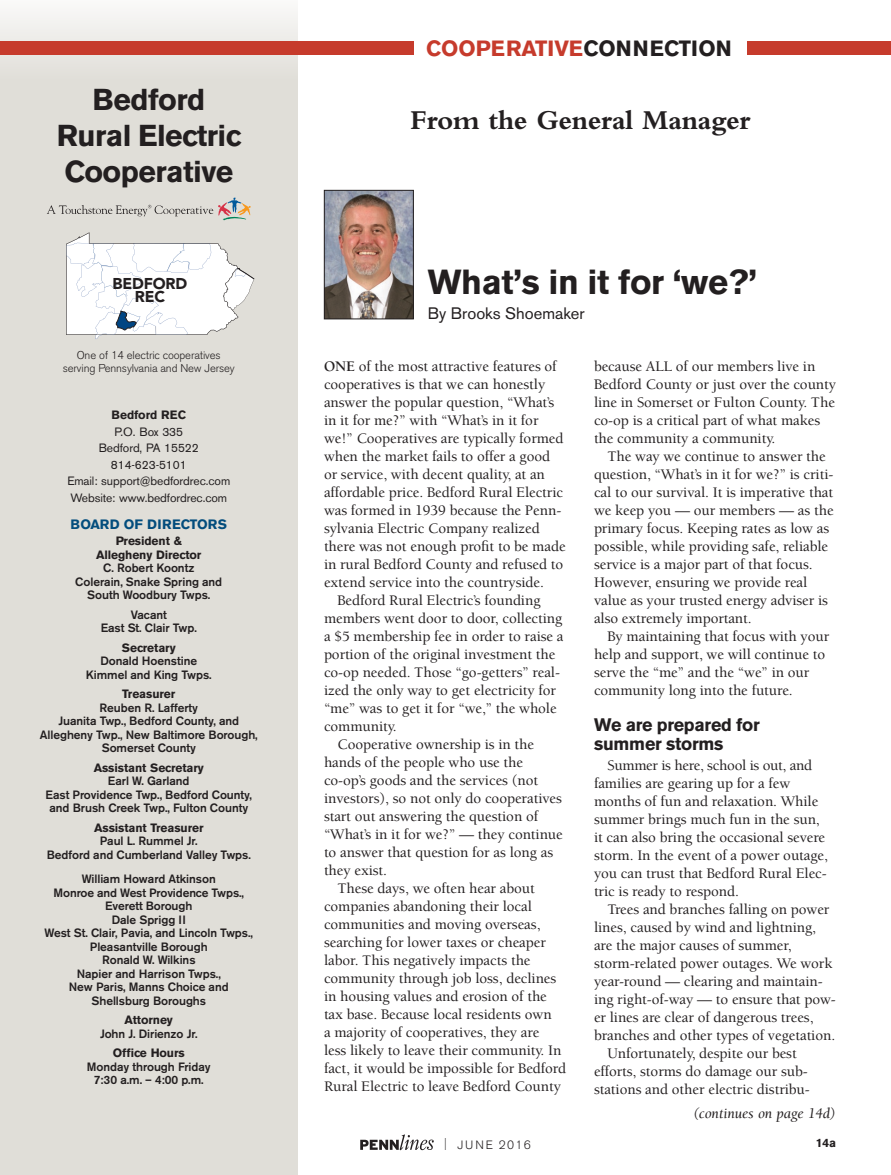
<style>
.page{position:relative;width:891px;height:1175px;background:#fff}
.page>*{position:absolute;margin:0;border:0;box-sizing:border-box;transform-origin:0 0}
.General_Manager_Stor{font:700 34.5px "Akzidenz Grotesk BE";letter-spacing:-.01em;color:#231f20}
.Sidebar-Header{font:700 30px/36px "Akzidenz Grotesk BE";letter-spacing:-.02em;color:#231f20;text-align:center}
.From_the_General_Man{font:700 28.5px "Bembo";letter-spacing:-.01em;color:#231f20}
.Coop_Header{font:700 21.9px "Akzidenz Grotesk BE";color:#c63b2c}
.Body_Subheads{font:700 18px/19.5px "Akzidenz Grotesk BE";letter-spacing:-.015em;color:#231f20}
.Author_byline-no_Dec{font:16.5px "Akzidenz Grotesk BE";color:#231f20}
.t1{font:900 15.6px/12.8px "Avenir LT Std";letter-spacing:-.01em;color:#231f20;text-align:center}
.Body_Copy{font:500 15px/18px "Berkeley Std";letter-spacing:-.005em;color:#231f20}
.Body_Copy_First_Para{font:500 15px/18px "Berkeley Std";letter-spacing:-.005em;color:#231f20}
.General_Manager-Cont{font:italic 15px "Berkeley Std";letter-spacing:-.01em;color:#231f20}
.Sidebar_Board_of_Dir{font:700 13.5px "Akzidenz Grotesk BE";letter-spacing:.015em;color:#034d7d}
.Sidebar-Body_Copy{font:500 12px/13.5px "Akzidenz Grotesk BE";letter-spacing:-.005em;color:#231f20;text-align:center}
.Sidebar-Subheads{font:700 12px/13.5px "Akzidenz Grotesk BE";letter-spacing:-.01em;color:#231f20;text-align:center}
.Sidebar_Contact_Info{font:12px/16.5px "Akzidenz Grotesk BE";letter-spacing:-.01em;color:#231f20;text-align:center}
.t2{font:300 12px "Akzidenz Grotesk BE";letter-spacing:.13em;color:#231f20}
.Sidebar-Map_text{font:300 11.25px/13.5px "Akzidenz Grotesk BE";letter-spacing:-.01em;color:#231f20;text-align:center}
.s1{font-weight:700}
.s2{color:#231f20}
.s3{font-stretch:condensed}
</style>
<div class="page">
<svg style="left:360px;top:1134px;width:74px;height:16px"></svg>
<div style="left:0;top:0;width:298px;height:1174px;background:#e0ded8"></div>
<img style="left:326px;top:192px;width:86px;height:125px">
<div style="left:324px;top:190px;width:90px;height:129px;border:1px solid #231f20"></div>
<svg style="left:47px;top:197px;width:204px;height:24px"></svg>
<div style="left:747px;top:41px;width:144px;height:13px;background:#c63b2c"></div>
<div style="left:1px;top:41px;width:413px;height:13px;background:#c63b2c"></div>
<svg style="left:66px;top:232px;width:188px;height:107px"></svg>
<p class="Sidebar-Header" style="left:57px;top:82px;width:185px">Bedford<br>Rural Electric<br>Cooperative</p>
<p class="t1" style="left:112px;top:277px;width:76px">BEDFORD<br>REC</p>
<p class="Sidebar-Map_text" style="left:63px;top:348px;width:174px">One of 14 electric cooperatives serving Pennsylvania and New Jersey</p>
<p class="Sidebar_Contact_Info" style="left:67px;top:407px;width:164px"><span class="s1">Bedford REC<br></span>P.O. Box 335<br>Bedford, PA 15522<br>814-623-5101<br>Email: support@bedfordrec.com<br>Website: www.bedfordrec.com</p>
<p class="Sidebar_Board_of_Dir" style="left:71px;top:516px;width:158px">BOARD OF DIRECTORS</p>
<p class="Sidebar-Subheads" style="left:96px;top:534px;width:107px">President &amp;<br>Allegheny Director</p>
<p class="Sidebar-Body_Copy" style="left:75px;top:561px;width:148px">C. Robert Koontz<br>Colerain, Snake Spring and<br>South Woodbury Twps.</p>
<p class="Sidebar-Body_Copy" style="left:101px;top:608px;width:98px">Vacant<br>East St. Clair Twp.</p>
<p class="Sidebar-Subheads" style="left:122px;top:641px;width:55px">Secretary</p>
<p class="Sidebar-Body_Copy" style="left:86px;top:654px;width:127px">Donald Hoenstine<br>Kimmel and King Twps.</p>
<p class="Sidebar-Subheads" style="left:122px;top:687px;width:54px">Treasurer</p>
<p class="Sidebar-Body_Copy" style="left:40px;top:701px;width:220px">Reuben R. Lafferty<br>Juanita Twp., Bedford County, and<br>Allegheny Twp., New Baltimore Borough,<br>Somerset County</p>
<p class="Sidebar-Subheads" style="left:94px;top:761px;width:112px">Assistant Secretary</p>
<p class="Sidebar-Body_Copy" style="left:46px;top:774px;width:208px">Earl W. Garland<br>East Providence Twp., Bedford County, and Brush Creek Twp., Fulton County</p>
<p class="Sidebar-Subheads" style="left:94px;top:821px;width:111px">Assistant Treasurer</p>
<p class="Sidebar-Body_Copy" style="left:47px;top:834px;width:206px">Paul L. Rummel Jr.<br>Bedford and Cumberland Valley Twps.</p>
<p class="Sidebar-Body_Copy" style="left:54px;top:872px;width:192px">William Howard Atkinson<br>Monroe and West Providence Twps.,<br>Everett Borough</p>
<p class="Sidebar-Body_Copy" style="left:45px;top:912px;width:210px">Dale Sprigg II<br>West St. Clair, Pavia, and Lincoln Twps.,<br>Pleasantville Borough<br>Ronald W. Wilkins<br>Napier and Harrison Twps.,<br>New Paris, Manns Choice and<br>Shellsburg Boroughs</p>
<p class="Sidebar-Subheads" style="left:125px;top:1013px;width:50px">Attorney</p>
<p class="Sidebar-Body_Copy" style="left:100px;top:1026px;width:99px">John J. Dirienzo Jr.</p>
<p class="Sidebar-Subheads" style="left:113px;top:1046px;width:73px">Office Hours</p>
<p class="Sidebar-Body_Copy" style="left:87px;top:1059px;width:125px">Monday through Friday<br>7:30 a.m. – 4:00 p.m.</p>
<p class="Coop_Header" style="left:426px;top:35px;width:307px">COOPERATIVE<span class="s2">CONNECTION</span></p>
<p class="From_the_General_Man" style="left:410px;top:104px;width:342px">From the General Manager</p>
<p class="General_Manager_Stor" style="left:428px;top:262px;width:331px">What’s in it for ‘we?’</p>
<p class="Author_byline-no_Dec" style="left:428px;top:304px;width:158px">By Brooks Shoemaker</p>
<p class="Body_Copy_First_Para" style="left:324px;top:357px;width:243px"><span class="s1">ONE</span> of the most attractive features of cooperatives is that we can honestly answer the popular question, “What’s in it for me?” with “What’s in it for we!” Cooperatives are typically formed when the market fails to offer a good or service, with decent quality, at an affordable price. Bedford Rural Electric was formed in 1939 because the Penn&shy;sylvania Electric Company realized there was not enough profit to be made in rural Bedford County and refused to extend service into the countryside.</p>
<p class="Body_Copy" style="left:324px;top:591px;width:241px;text-indent:14px">Bedford Rural Electric’s founding members went door to door, collecting a $5 membership fee in order to raise a portion of the original investment the co-op needed. Those “go-getters” real&shy;ized the only way to get electricity for “me” was to get it for “we,” the whole community.</p>
<p class="Body_Copy" style="left:324px;top:735px;width:240px;text-indent:14px">Cooperative ownership is in the hands of the people who use the co-op’s goods and the services (not investors), so not only do cooperatives start out answering the question of “What’s in it for we?” — they continue to answer that question for as long as they exist.</p>
<p class="Body_Copy" style="left:324px;top:879px;width:244px;text-indent:14px">These days, we often hear about companies abandoning their local communities and moving overseas, searching for lower taxes or cheaper labor. This negatively impacts the community through job loss, declines in housing values and erosion of the tax base. Because local residents own<br>a majority of cooperatives, they are<br>less likely to leave their community. In fact, it would be impossible for Bedford Rural Electric to leave Bedford County</p>
<p class="t2" style="left:444px;top:1137px;width:88px"><span class="s3">|</span> JUNE 2016</p>
<p class="Body_Copy" style="left:594px;top:357px;width:244px">because ALL of our members live in Bedford County or just over the county line in Somerset or Fulton County. The co-op is a critical part of what makes the community a community.</p>
<p class="Body_Copy" style="left:594px;top:447px;width:241px;text-indent:14px">The way we continue to answer the question, “What’s in it for we?” is criti&shy;cal to our survival. It is imperative that we keep you — our members — as the primary focus. Keeping rates as low as possible, while providing safe, reliable service is a major part of that focus.<br>However, ensuring we provide real value as your trusted energy adviser is also extremely important.</p>
<p class="Body_Copy" style="left:594px;top:627px;width:237px;text-indent:14px">By maintaining that focus with your help and support, we will continue to serve the “me” and the “we” in our community long into the future.</p>
<p class="Body_Subheads" style="left:594px;top:715px;width:167px">We are prepared for summer storms</p>
<p class="Body_Copy" style="left:594px;top:756px;width:236px;text-indent:14px">Summer is here, school is out, and families are gearing up for a few months of fun and relaxation. While summer brings much fun in the sun, it can also bring the occasional severe storm. In the event of a power outage, you can trust that Bedford Rural Elec&shy;tric is ready to respond.</p>
<p class="Body_Copy" style="left:594px;top:900px;width:243px;text-indent:14px">Trees and branches falling on power lines, caused by wind and lightning, are the major causes of summer, storm-related power outages. We work year-round — clearing and maintain&shy;ing right-of-way — to ensure that pow&shy;er lines are clear of dangerous trees, branches and other types of vegetation.</p>
<p class="Body_Copy" style="left:594px;top:1044px;width:217px;text-align:center">Unfortunately, despite our best efforts, storms do damage our sub&shy;stations and other electric distribu-</p>
<p class="General_Manager-Cont" style="left:693px;top:1105px;width:144px">(continues on page 14d)</p>
<p class="Sidebar-Subheads" style="left:816px;top:1135px;width:22px">14a</p>
</div>
